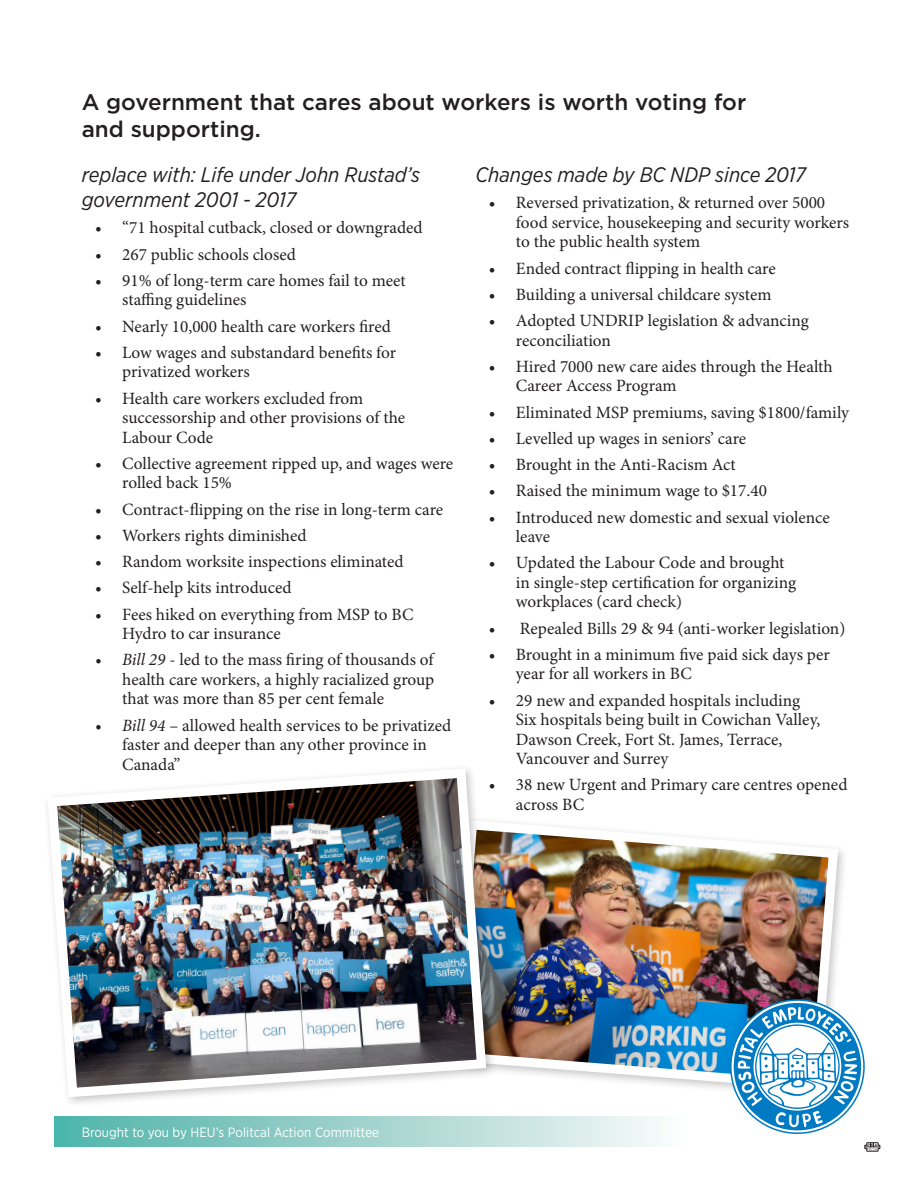
<style>
.page{position:relative;width:918px;height:1188px;background:#fff}
.page>*{position:absolute;margin:0;border:0;box-sizing:border-box;transform-origin:0 0}
.t1{font:500 22.5px/27px "Gotham";color:#231f20}
.t2{font:italic 21px/25.2px "Gotham Narrow";color:#231f20}
.t3{font:17.25px/19.5px "Minion Pro";color:#231f20}
.t4{font:13.5px "Gotham Narrow";color:#fff}
.s1{font-style:italic}
</style>
<div class="page">
<img style="left:497px;top:822px;width:346px;height:267px">
<svg style="left:865px;top:1143px;width:15px;height:8px"></svg>
<svg style="left:730px;top:999px;width:135px;height:135px"></svg>
<div style="left:43px;top:764px;width:454px;height:344px;background:#231f20;opacity:.25"></div>
<img style="left:43px;top:764px;width:448px;height:338px">
<div style="left:54px;top:1117px;width:634px;height:30px;background:linear-gradient(to right,#4db2a7,#fbfaf9)"></div>
<p class="t1" style="left:82px;top:88px;width:666px">A government that cares about workers is worth voting for and supporting.</p>
<p class="t2" style="left:82px;top:162px;width:340px">replace with: Life under John Rustad’s government 2001 - 2017</p>
<p class="t3" style="left:95px;top:218px;width:329px">• “71 hospital cutback, closed or downgraded</p>
<p class="t3" style="left:95px;top:245px;width:202px">• 267 public schools closed</p>
<p class="t3" style="left:122px;top:271px;width:285px;text-indent:-27px">• 91% of long-term care homes fail to meet staffing guidelines</p>
<p class="t3" style="left:95px;top:317px;width:297px">• Nearly 10,000 health care workers fired</p>
<p class="t3" style="left:122px;top:343px;width:275px;text-indent:-27px">• Low wages and substandard benefits for privatized workers</p>
<p class="t3" style="left:122px;top:389px;width:285px;text-indent:-27px">• Health care workers excluded from successorship and other provisions of the<br>Labour Code</p>
<p class="t3" style="left:122px;top:454px;width:333px;text-indent:-27px">• Collective agreement ripped up, and wages were rolled back 15%</p>
<p class="t3" style="left:95px;top:500px;width:350px">• Contract-flipping on the rise in long-term care</p>
<p class="t3" style="left:95px;top:526px;width:213px">• Workers rights diminished</p>
<p class="t3" style="left:95px;top:552px;width:310px">• Random worksite inspections eliminated</p>
<p class="t3" style="left:95px;top:578px;width:198px">• Self-help kits introduced</p>
<p class="t3" style="left:122px;top:605px;width:293px;text-indent:-27px">• Fees hiked on everything from MSP to BC<br>Hydro to car insurance</p>
<p class="t3" style="left:122px;top:650px;width:313px;text-align:justify;text-indent:-27px"><span class="s1">• Bill 29</span> - led to the mass firing of thousands of health care workers, a highly racialized group that was more than 85 per cent female</p>
<p class="t3" style="left:122px;top:716px;width:331px;text-indent:-27px"><span class="s1">• Bill 94</span> – allowed health services to be privatized faster and deeper than any other province in<br>Canada”</p>
<p class="t2" style="left:475px;top:162px;width:332px">Changes made by BC NDP since 2017</p>
<p class="t3" style="left:516px;top:193px;width:335px;text-indent:-27px">• Reversed privatization, &amp; returned over 5000 food service, housekeeping and security workers to the public health system</p>
<p class="t3" style="left:489px;top:258px;width:288px">• Ended contract flipping in health care</p>
<p class="t3" style="left:489px;top:285px;width:284px">• Building a universal childcare system</p>
<p class="t3" style="left:516px;top:311px;width:294px;text-indent:-27px">• Adopted UNDRIP legislation &amp; advancing reconciliation</p>
<p class="t3" style="left:516px;top:357px;width:318px;text-indent:-27px">• Hired 7000 new care aides through the Health<br>Career Access Program</p>
<p class="t3" style="left:489px;top:402px;width:362px">• Eliminated MSP premiums, saving $1800/family</p>
<p class="t3" style="left:489px;top:429px;width:259px">• Levelled up wages in seniors’ care</p>
<p class="t3" style="left:489px;top:455px;width:249px">• Brought in the Anti-Racism Act</p>
<p class="t3" style="left:489px;top:481px;width:280px">• Raised the minimum wage to $17.40</p>
<p class="t3" style="left:516px;top:507px;width:315px;text-indent:-27px">• Introduced new domestic and sexual violence leave</p>
<p class="t3" style="left:516px;top:553px;width:282px;text-indent:-27px">• Updated the Labour Code and brought in single-step certification for organizing workplaces (card check)</p>
<p class="t3" style="left:489px;top:618px;width:358px">• Repealed Bills 29 &amp; 94 (anti-worker legislation)</p>
<p class="t3" style="left:516px;top:645px;width:316px;text-indent:-27px">• Brought in a minimum five paid sick days per year for all workers in BC</p>
<p class="t3" style="left:516px;top:690px;width:306px;text-indent:-27px">• 29 new and expanded hospitals including Six hospitals being built in Cowichan Valley, Dawson Creek, Fort St. James, Terrace, Vancouver and Surrey</p>
<p class="t3" style="left:516px;top:775px;width:333px;text-indent:-27px">• 38 new Urgent and Primary care centres opened across BC</p>
<p class="t4" style="left:82px;top:1124px;width:299px">Brought to you by HEU’s Politcal Action Committee</p>
</div>
